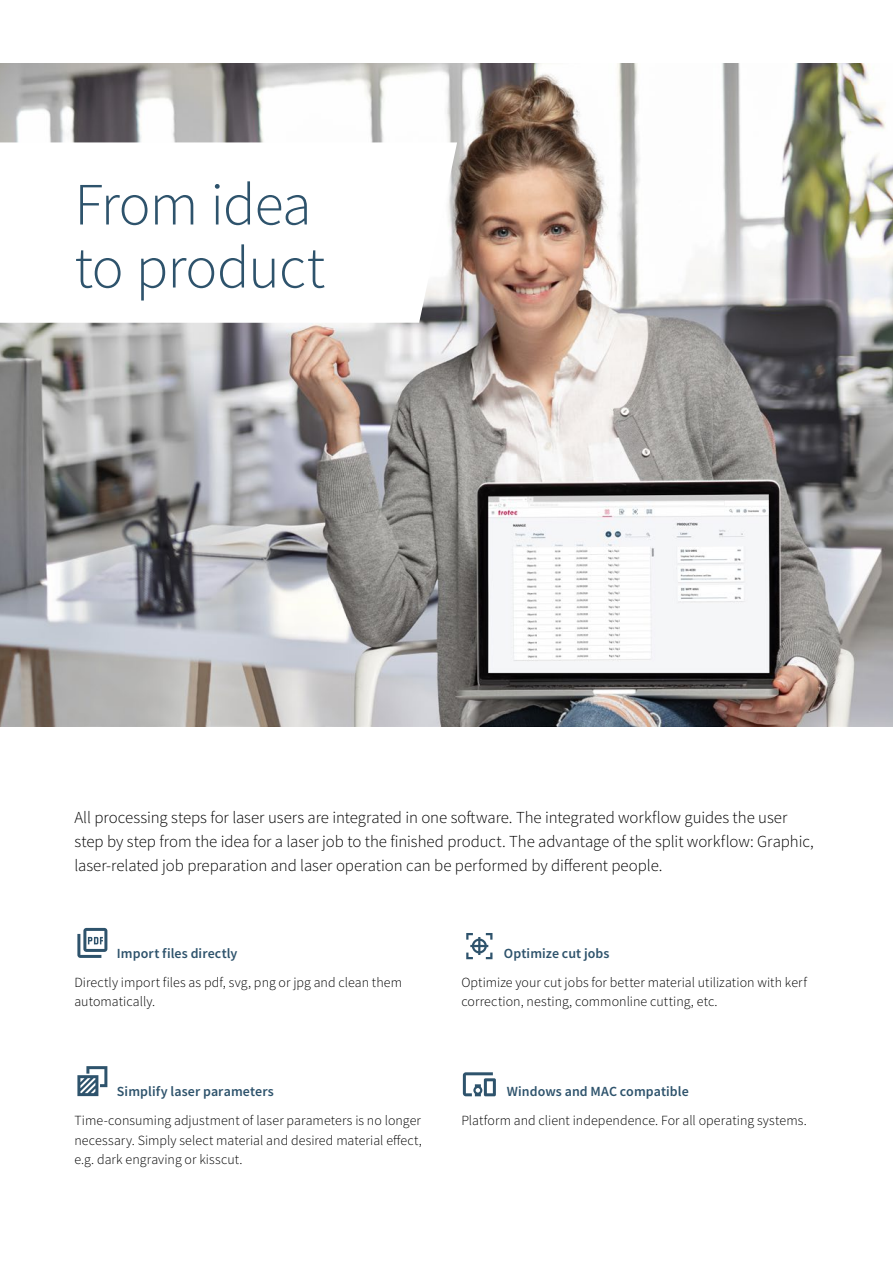
<style>
.page{position:relative;width:893px;height:1263px;background:#fff}
.page>*{position:absolute;margin:0;border:0;box-sizing:border-box;transform-origin:0 0}
.t1{font:300 60px/63px "Source Sans Pro";letter-spacing:-.02em;color:#2e536c}
.t2{font:300 16.8px/24px "Source Sans Pro";letter-spacing:-.005em;color:#000}
.t3{font:300 13.95px/19.5px "Source Sans Pro";letter-spacing:.005em;color:#000}
.t4{font:600 13.95px "Source Sans Pro";letter-spacing:.01em;color:#2e536c}
</style>
<div class="page">
<img style="left:0;top:64px;width:893px;height:663px">
<svg style="left:0;top:142px;width:457px;height:181px"></svg>
<svg style="left:77px;top:928px;width:30px;height:30px"></svg>
<svg style="left:77px;top:1066px;width:30px;height:30px"></svg>
<svg style="left:466px;top:933px;width:26px;height:26px"></svg>
<svg style="left:463px;top:1072px;width:33px;height:24px"></svg>
<h1 class="t1" style="left:74px;top:173px;width:252px">From idea to product</h1>
<p class="t2" style="left:74px;top:805px;width:741px">All processing steps for laser users are integrated in one software. The integrated workflow guides the user step by step from the idea for a laser job to the finished product. The advantage of the split workflow: Graphic, laser-related job preparation and laser operation can be performed by different people.</p>
<p class="t4" style="left:117px;top:944px;width:122px">Import files directly</p>
<p class="t3" style="left:74px;top:972px;width:329px">Directly import files as pdf, svg, png or jpg and clean them automatically.</p>
<p class="t4" style="left:117px;top:1082px;width:158px">Simplify laser parameters</p>
<p class="t3" style="left:74px;top:1111px;width:349px;text-align:justify">Time-consuming adjustment of laser parameters is no longer necessary. Simply select material and desired material effect, e.g. dark engraving or kisscut.</p>
<p class="t4" style="left:504px;top:944px;width:107px">Optimize cut jobs</p>
<p class="t3" style="left:461px;top:972px;width:347px">Optimize your cut jobs for better material utilization with kerf correction, nesting, commonline cutting, etc.</p>
<p class="t4" style="left:507px;top:1082px;width:184px">Windows and MAC compatible</p>
<p class="t3" style="left:461px;top:1111px;width:347px">Platform and client independence. For all operating systems.</p>
</div>
